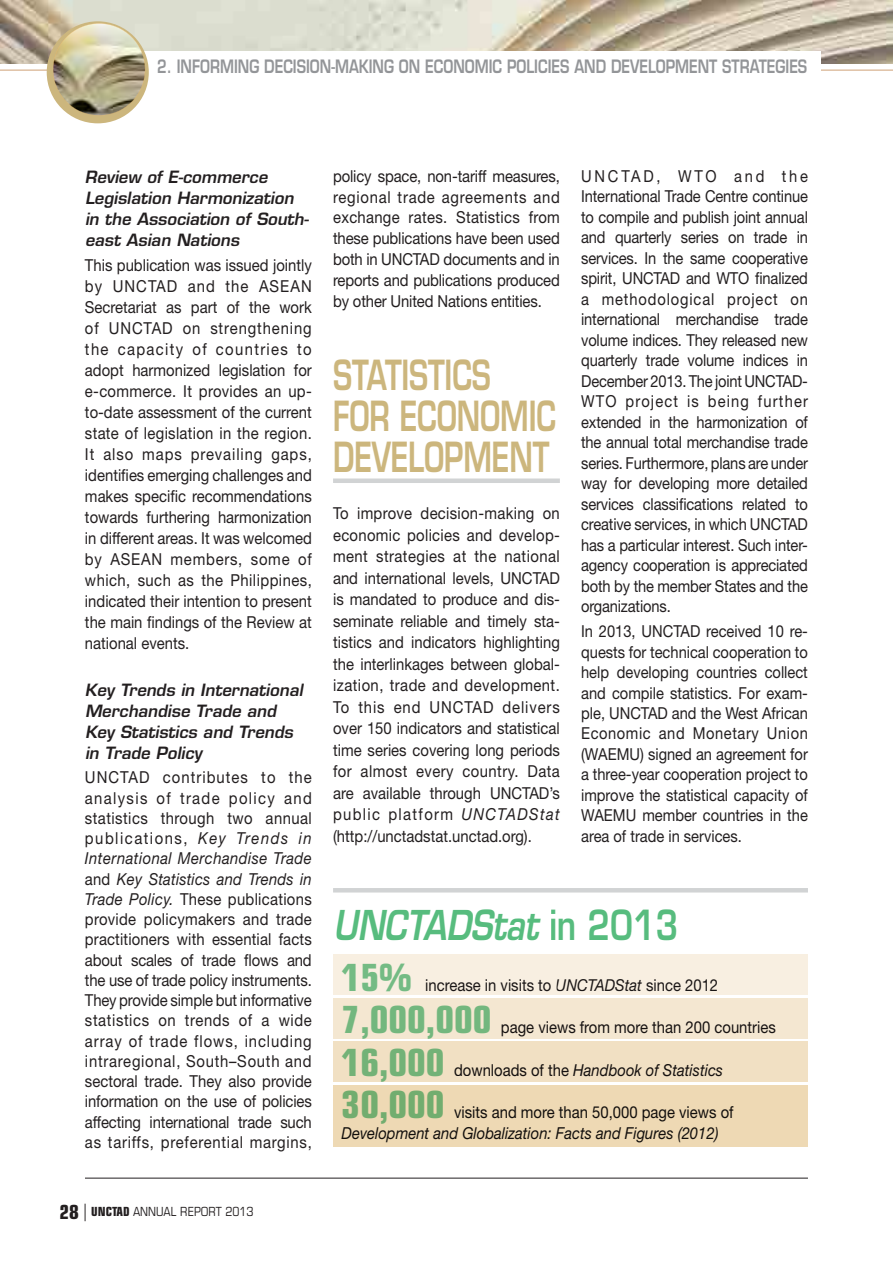
<style>
.page{position:relative;width:893px;height:1263px;background:#fff}
.page>*{position:absolute;margin:0;border:0;box-sizing:border-box;transform-origin:0 0}
.t1{font:600 40.5px/41.1px "Eurostile LT Std";letter-spacing:-.005em;color:#ccb67d;scale:.7 1}
.t2{font:italic 600 40.5px "Eurostile LT Std";letter-spacing:-.005em;color:#57bc7e;scale:.8 1}
.t3{font:700 condensed 37.5px "Eurostile LT Std";color:#73b77e}
.t4{font:700 condensed 37.5px "Eurostile LT Std";color:#73b277}
.t5{font:700 condensed 37.5px "Eurostile LT Std";color:#72ad6f}
.t6{font:700 condensed 37.5px "Eurostile LT Std";color:#74bb84}
.t7{font:700 condensed 37.5px "Eurostile LT Std";color:#72c28e}
.t8{font:600 18px "Eurostile LT Std";color:#939598;scale:.77 1}
.t9{font:16.5px/21px "Helvetica Neue LT Std";color:#231f20;text-align:justify;scale:.9 1}
.t10{font:16.5px/20.5px "Helvetica Neue LT Std";color:#231f20;text-align:justify;scale:.89 1}
.t11{font:italic 600 16.5px/21px "Eurostile LT Std";color:#231f20}
.t12{font:italic 600 16.5px/21px "Eurostile LT Std";letter-spacing:-.055em;color:#231f20}
.t13{font:italic 16.5px "Helvetica Neue LT Std";color:#120f0d;scale:.9 1}
.t14{font:16.5px "Helvetica Neue LT Std";color:#1a1616;scale:.9 1}
.t15{font:italic 16.5px "Helvetica Neue LT Std";color:#14100f;scale:.9 1}
.t16{font:16.5px "Helvetica Neue LT Std";color:#120f0d;scale:.9 1}
.t17{font:16.5px "Helvetica Neue LT Std";color:#161211;scale:.9 1}
.t18{font:condensed 12.6px "Eurostile LT Std";color:#231f20}
.s1{font-style:italic}
.s2{font-weight:700;font-size:19.5px}
.s3{font-size:23.7px}
.s4{font-weight:700}
.s5{font-style:normal}
.s6{color:#72c28e}
</style>
<div class="page">
<hr style="left:85px;top:1178px;width:723px;height:1px;background:#231f20">
<img style="left:0;top:0;width:893px;height:64px">
<hr style="left:0;top:70px;width:893px;height:1px;background:#cfa076">
<div style="left:76px;top:51px;width:745px;height:30px;background:#fff"></div>
<div style="left:47px;top:21px;width:102px;height:102px;background:#ccb67d;border-radius:50%"></div>
<hr style="left:333px;top:479px;width:227px;height:4px;background:#d1d3d4">
<div style="left:333px;top:954px;width:475px;height:41px;background:#f8efe1"></div>
<div style="left:333px;top:998px;width:475px;height:40px;background:#f4e7d1"></div>
<div style="left:333px;top:1041px;width:475px;height:41px;background:#f1e0c3"></div>
<div style="left:333px;top:1085px;width:475px;height:62px;background:#eed9b4"></div>
<div style="left:333px;top:888px;width:475px;height:5px;background:#d1d3d4"></div>
<svg style="left:53px;top:23px;width:92px;height:92px;background:#bcb393"></svg>
<p class="t8" style="left:157px;top:59px;width:845px">2. INFORMING DECISION-MAKING ON ECONOMIC POLICIES AND DEVELOPMENT STRATEGIES</p>
<p class="t11" style="left:85px;top:167px;width:228px">Review of E-commerce<br>Legislation Harmonization in the Association of South&shy;east Asian Nations</p>
<p class="t9" style="left:85px;top:256px;width:253px">This publication was issued jointly by UNCTAD and the ASEAN Secretariat as part of the work of UNCTAD on strengthening the capacity of countries to adopt harmonized legislation for e-commerce. It provides an up&shy;to-date assessment of the current state of legislation in the region.<br>It also maps prevailing gaps, identifies emerging challenges and makes specific recommendations towards furthering harmonization in different areas. It was welcomed by ASEAN members, some of which, such as the Philippines, indicated their intention to present the main findings of the Review at national events.</p>
<p class="t12" style="left:85px;top:681px;width:222px">Key Trends in International<br>Merchandise Trade and<br>Key Statistics and Trends in Trade Policy</p>
<p class="t9" style="left:85px;top:769px;width:253px;line-height:20.2px">UNCTAD contributes to the analysis of trade policy and statistics through two annual publications, <span class="s1">Key Trends in International Merchandise Trade </span>and <span class="s1">Key Statistics and Trends in Trade Policy.</span> These publications provide policymakers and trade practitioners with essential facts about scales of trade flows and the use of trade policy instruments.<br>They provide simple but informative statistics on trends of a wide array of trade flows, including intraregional, South–South and sectoral trade. They also provide information on the use of policies affecting international trade such as tariffs, preferential margins,</p>
<p class="t18" style="left:60px;top:1207px;width:195px"><span class="s2">28</span> <span class="s3">|</span> <span class="s4">UNCTAD</span> ANNUAL REPORT 2013</p>
<p class="t9" style="left:333px;top:167px;width:253px">policy space, non-tariff measures, regional trade agreements and exchange rates. Statistics from these publications have been used both in UNCTAD documents and in reports and publications produced by other United Nations entities.</p>
<h1 class="t1" style="left:333px;top:358px;width:320px">STATISTICS<br>FOR ECONOMIC<br>DEVELOPMENT</h1>
<p class="t9" style="left:333px;top:504px;width:253px;line-height:21.5px">To improve decision-making on economic policies and develop&shy;ment strategies at the national and international levels, UNCTAD is mandated to produce and dis&shy;seminate reliable and timely sta&shy;tistics and indicators highlighting the interlinkages between global&shy;ization, trade and development.<br>To this end UNCTAD delivers over 150 indicators and statistical time series covering long periods for almost every country. Data are available through UNCTAD’s public platform <span class="s1">UNCTADStat </span>(http://unctadstat.unctad.org).</p>
<p class="t10" style="left:581px;top:167px;width:256px">UNCTAD, WTO and the International Trade Centre continue to compile and publish joint annual and quarterly series on trade in services. In the same cooperative spirit, UNCTAD and WTO finalized a methodological project on international merchandise trade volume indices. They released new quarterly trade volume indices in December 2013. The joint UNCTAD-WTO project is being further extended in the harmonization of the annual total merchandise trade series. Furthermore, plans are under way for developing more detailed services classifications related to creative services, in which UNCTAD has a particular interest. Such inter&shy;agency cooperation is appreciated both by the member States and the organizations.</p>
<p class="t10" style="left:581px;top:622px;width:256px">In 2013, UNCTAD received 10 re&shy;quests for technical cooperation to help developing countries collect and compile statistics. For exam&shy;ple, UNCTAD and the West African Economic and Monetary Union (WAEMU) signed an agreement for a three-year cooperation project to improve the statistical capacity of WAEMU member countries in the area of trade in services.</p>
<h1 class="t2" style="left:333px;top:909px;width:433px">UNCTADStat <span class="s5">in 2013</span></h1>
<h2 class="t6" style="left:342px;top:962px;width:72px">15%</h2>
<p class="t14" style="left:425px;top:979px;width:327px">increase in visits to <span class="s1">UNCTADStat</span> since 2012</p>
<h2 class="t3" style="left:342px;top:1004px;width:152px">7<span class="s6">,</span>000 000</h2>
<h2 class="t7" style="left:426px;top:1004px;width:11px">,</h2>
<p class="t17" style="left:501px;top:1022px;width:307px">page views from more than 200 countries</p>
<h2 class="t4" style="left:342px;top:1047px;width:105px">16,000</h2>
<p class="t15" style="left:454px;top:1064px;width:300px"><span class="s5">downloads of the</span> Handbook of Statistics</p>
<h2 class="t5" style="left:342px;top:1089px;width:105px">30,000</h2>
<p class="t16" style="left:454px;top:1106px;width:312px">visits and more than 50,000 page views of</p>
<p class="t13" style="left:342px;top:1127px;width:420px">Development and Globalization: Facts and Figures (2012)</p>
</div>
